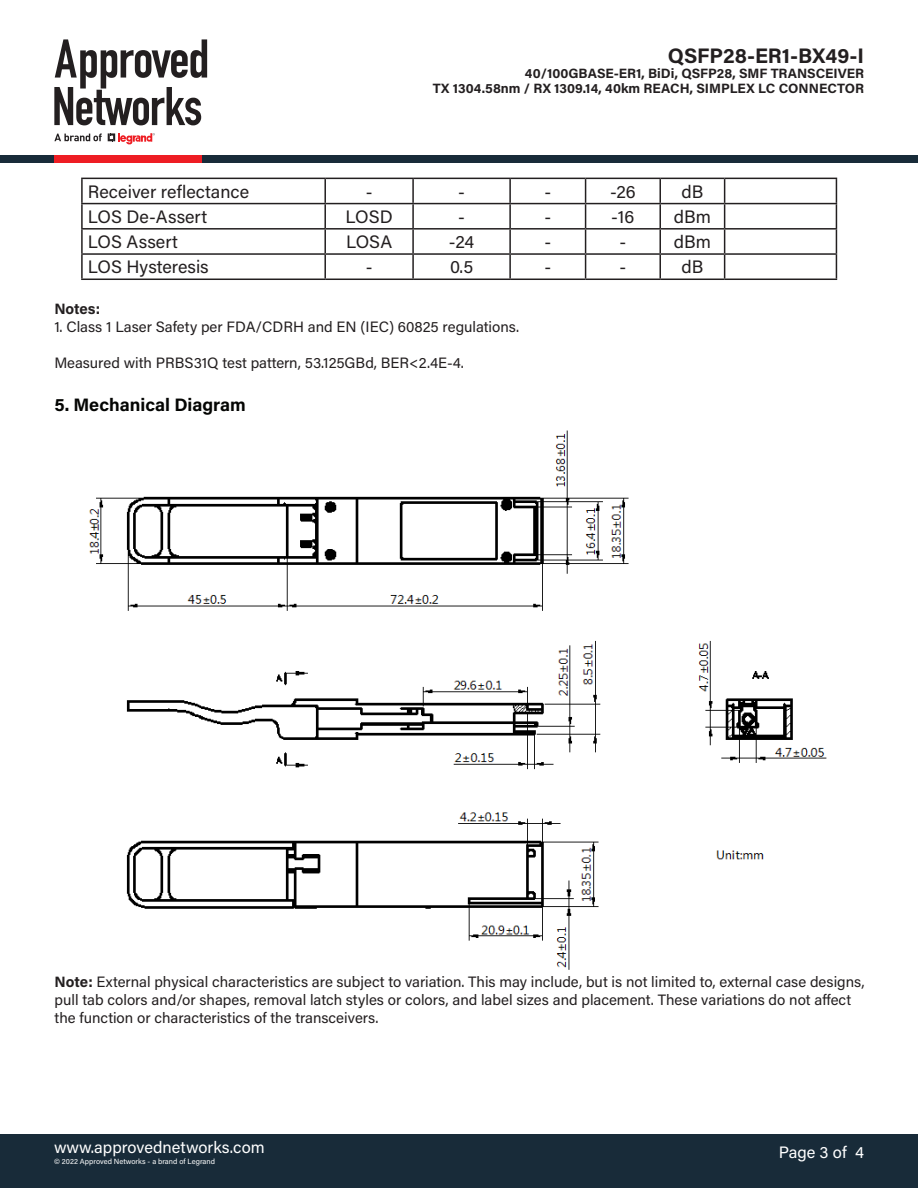
<style>
.page{position:relative;width:918px;height:1188px;background:#fff}
.page>*{position:absolute;margin:0;border:0;box-sizing:border-box;transform-origin:0 0}
.t1{font:700 21px "Acumin Pro";color:#231f20}
.t2{font:18px "Acumin Pro";color:#231f20}
.t3{font:700 18px "Acumin Pro";color:#040503}
.t4{font:16.5px "Acumin Pro";color:#fff}
.t5{font:15px/18px "Acumin Pro";color:#231f20}
.t6{font:700 15px "Acumin Pro";letter-spacing:-.005em;color:#231f20}
.t7{font:700 13.5px/15px "Acumin Pro";color:#231f20;text-align:right}
.t8{font:7.5px "Acumin Pro";color:#fff}
.s1{font-weight:700}
</style>
<div class="page">
<div style="left:0;top:155px;width:918px;height:8px;background:#182b39"></div>
<svg style="left:54px;top:39px;width:153px;height:86px"></svg>
<svg style="left:108px;top:133px;width:47px;height:12px"></svg>
<svg style="left:54px;top:134px;width:48px;height:7px"></svg>
<div style="left:54px;top:155px;width:147px;height:8px;background:#ee1d23"></div>
<div style="left:0;top:1134px;width:918px;height:54px;background:#182b39"></div>
<hr style="left:81px;top:178px;width:244px;height:1px;background:#231f20">
<hr style="left:81px;top:179px;width:2px;height:24px;background:#231f20">
<hr style="left:325px;top:178px;width:88px;height:1px;background:#231f20">
<hr style="left:324px;top:179px;width:2px;height:24px;background:#231f20">
<hr style="left:413px;top:178px;width:97px;height:1px;background:#231f20">
<hr style="left:412px;top:179px;width:2px;height:24px;background:#231f20">
<hr style="left:510px;top:178px;width:76px;height:1px;background:#231f20">
<hr style="left:509px;top:179px;width:2px;height:24px;background:#231f20">
<hr style="left:586px;top:178px;width:74px;height:1px;background:#231f20">
<hr style="left:660px;top:178px;width:65px;height:1px;background:#231f20">
<hr style="left:659px;top:179px;width:2px;height:24px;background:#231f20">
<hr style="left:725px;top:178px;width:112px;height:1px;background:#231f20">
<hr style="left:81px;top:203px;width:244px;height:1px;background:#231f20">
<hr style="left:81px;top:204px;width:2px;height:24px;background:#231f20">
<hr style="left:325px;top:203px;width:88px;height:1px;background:#231f20">
<hr style="left:324px;top:204px;width:2px;height:24px;background:#231f20">
<hr style="left:413px;top:203px;width:97px;height:1px;background:#231f20">
<hr style="left:412px;top:204px;width:2px;height:24px;background:#231f20">
<hr style="left:510px;top:203px;width:76px;height:1px;background:#231f20">
<hr style="left:509px;top:204px;width:2px;height:24px;background:#231f20">
<hr style="left:586px;top:203px;width:74px;height:1px;background:#231f20">
<hr style="left:660px;top:203px;width:65px;height:1px;background:#231f20">
<hr style="left:659px;top:204px;width:2px;height:24px;background:#231f20">
<hr style="left:725px;top:203px;width:112px;height:1px;background:#231f20">
<hr style="left:81px;top:228px;width:244px;height:2px;background:#231f20">
<hr style="left:81px;top:230px;width:2px;height:23px;background:#231f20">
<hr style="left:325px;top:228px;width:88px;height:2px;background:#231f20">
<hr style="left:324px;top:230px;width:2px;height:23px;background:#231f20">
<hr style="left:413px;top:228px;width:97px;height:2px;background:#231f20">
<hr style="left:412px;top:230px;width:2px;height:23px;background:#231f20">
<hr style="left:510px;top:228px;width:76px;height:2px;background:#231f20">
<hr style="left:509px;top:230px;width:2px;height:23px;background:#231f20">
<hr style="left:586px;top:228px;width:74px;height:2px;background:#231f20">
<hr style="left:660px;top:228px;width:65px;height:2px;background:#231f20">
<hr style="left:659px;top:230px;width:2px;height:23px;background:#231f20">
<hr style="left:725px;top:228px;width:112px;height:2px;background:#231f20">
<hr style="left:81px;top:253px;width:244px;height:2px;background:#231f20">
<hr style="left:81px;top:255px;width:2px;height:24px;background:#231f20">
<hr style="left:325px;top:253px;width:88px;height:2px;background:#231f20">
<hr style="left:324px;top:255px;width:2px;height:24px;background:#231f20">
<hr style="left:413px;top:253px;width:97px;height:2px;background:#231f20">
<hr style="left:412px;top:255px;width:2px;height:24px;background:#231f20">
<hr style="left:510px;top:253px;width:76px;height:2px;background:#231f20">
<hr style="left:509px;top:255px;width:2px;height:24px;background:#231f20">
<hr style="left:586px;top:253px;width:74px;height:2px;background:#231f20">
<svg style="left:585px;top:179px;width:1px;height:100px"></svg>
<hr style="left:660px;top:253px;width:65px;height:2px;background:#231f20">
<hr style="left:659px;top:255px;width:2px;height:24px;background:#231f20">
<hr style="left:725px;top:253px;width:112px;height:2px;background:#231f20">
<svg style="left:724px;top:179px;width:1px;height:100px"></svg>
<svg style="left:836px;top:179px;width:1px;height:100px"></svg>
<hr style="left:81px;top:279px;width:244px;height:1px;background:#231f20">
<hr style="left:325px;top:279px;width:88px;height:1px;background:#231f20">
<hr style="left:413px;top:279px;width:97px;height:1px;background:#231f20">
<hr style="left:510px;top:279px;width:76px;height:1px;background:#231f20">
<hr style="left:586px;top:279px;width:74px;height:1px;background:#231f20">
<hr style="left:660px;top:279px;width:65px;height:1px;background:#231f20">
<hr style="left:725px;top:279px;width:112px;height:1px;background:#231f20">
<img style="left:89px;top:430px;width:738px;height:540px">
<h1 class="t1" style="left:668px;top:41px;width:198px">QSFP28-ER1-BX49-I</h1>
<p class="t7" style="left:433px;top:66px;width:433px">40/100GBASE-ER1, BiDi, QSFP28, SMF TRANSCEIVER<br>TX 1304.58nm / RX 1309.14, 40km REACH, SIMPLEX LC CONNECTOR</p>
<p class="t2" style="left:88px;top:179px;width:163px">Receiver reflectance</p>
<p class="t2" style="left:366px;top:179px;width:8px">-</p>
<p class="t2" style="left:458px;top:179px;width:8px">-</p>
<p class="t2" style="left:544px;top:179px;width:8px">-</p>
<p class="t2" style="left:610px;top:179px;width:27px">-26</p>
<p class="t2" style="left:681px;top:179px;width:23px">dB</p>
<p class="t2" style="left:88px;top:204px;width:121px">LOS De-Assert</p>
<p class="t2" style="left:346px;top:204px;width:49px">LOSD</p>
<p class="t2" style="left:458px;top:204px;width:8px">-</p>
<p class="t2" style="left:544px;top:204px;width:8px">-</p>
<p class="t2" style="left:611px;top:204px;width:25px">-16</p>
<p class="t2" style="left:674px;top:204px;width:39px">dBm</p>
<p class="t2" style="left:88px;top:229px;width:91px">LOS Assert</p>
<p class="t2" style="left:346px;top:229px;width:48px">LOSA</p>
<p class="t2" style="left:449px;top:229px;width:27px">-24</p>
<p class="t2" style="left:544px;top:229px;width:8px">-</p>
<p class="t2" style="left:620px;top:229px;width:8px">-</p>
<p class="t2" style="left:674px;top:229px;width:39px">dBm</p>
<p class="t2" style="left:88px;top:255px;width:122px">LOS Hysteresis</p>
<p class="t2" style="left:366px;top:255px;width:8px">-</p>
<p class="t2" style="left:450px;top:255px;width:25px">0.5</p>
<p class="t2" style="left:544px;top:255px;width:8px">-</p>
<p class="t2" style="left:620px;top:255px;width:8px">-</p>
<p class="t2" style="left:681px;top:255px;width:23px">dB</p>
<p class="t6" style="left:54px;top:298px;width:47px">Notes:</p>
<p class="t5" style="left:54px;top:317px;width:466px">1. Class 1 Laser Safety per FDA/CDRH and EN (IEC) 60825 regulations.</p>
<p class="t5" style="left:54px;top:353px;width:411px">Measured with PRBS31Q test pattern, 53.125GBd, BER&lt;2.4E-4.</p>
<p class="t3" style="left:54px;top:392px;width:193px">5. Mechanical Diagram</p>
<p class="t5" style="left:55px;top:972px;width:811px"><span class="s1">Note:</span> External physical characteristics are subject to variation. This may include, but is not limited to, external case designs, pull tab colors and/or shapes, removal latch styles or colors, and label sizes and placement. These variations do not affect the function or characteristics of the transceivers.</p>
<p class="t4" style="left:54px;top:1136px;width:212px">www.approvednetworks.com</p>
<p class="t8" style="left:54px;top:1156px;width:163px">© 2022 Approved Networks - a brand of Legrand</p>
<p class="t4" style="left:779px;top:1141px;width:87px">Page 3 of 4</p>
</div>
